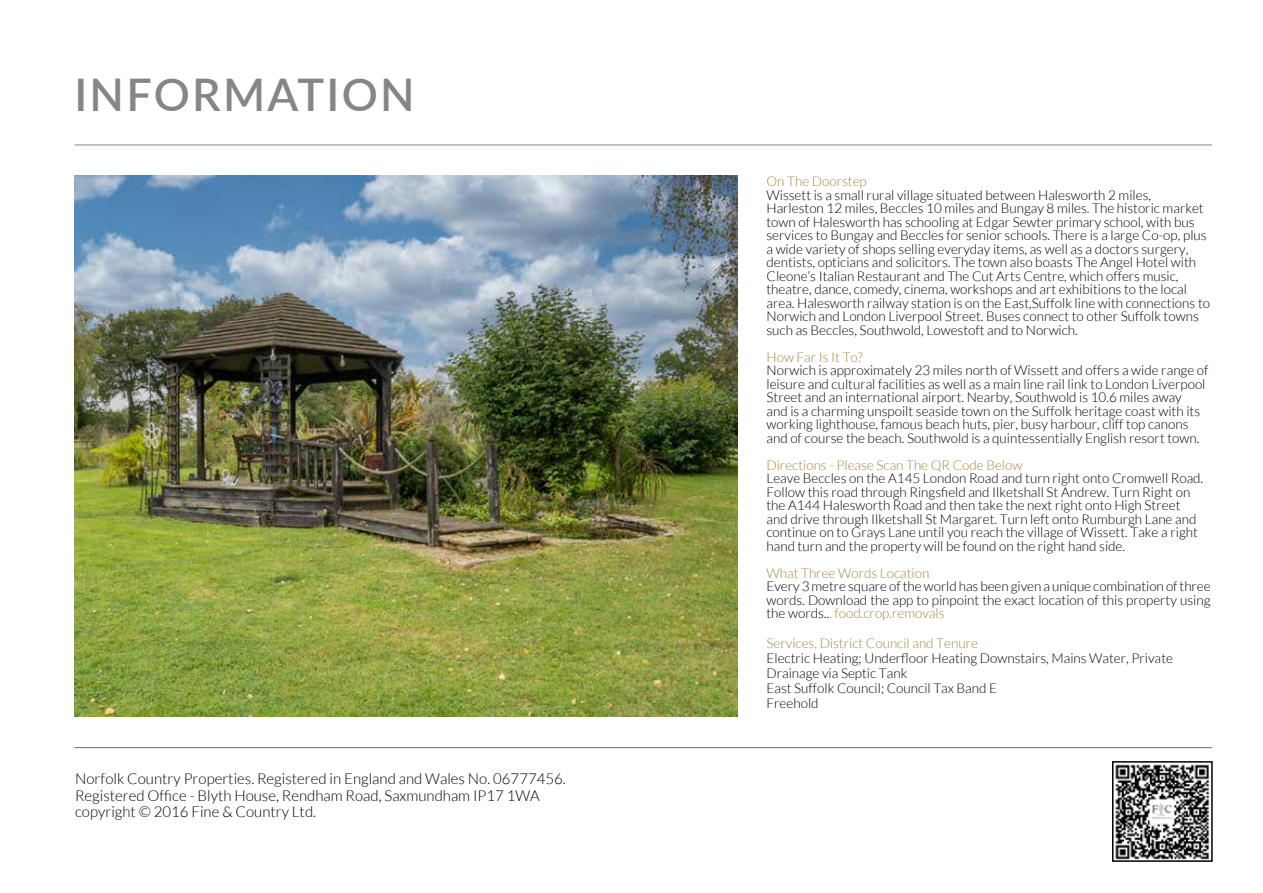
<style>
.page{position:relative;width:1263px;height:893px;background:#fff}
.page>*{position:absolute;margin:0;border:0;box-sizing:border-box;transform-origin:0 0}
.t1{font:600 45px "Lato";letter-spacing:.05em;color:#858689}
.t2{font:300 15px/16.5px "Lato";color:#000}
.t3{font:300 13.5px/13.5px "Lato";color:#000}
.t4{font:300 13.5px "Lato";color:#a18641}
.t5{font:300 13.5px "Lato";color:#a18642}
.s1{color:#a18642}
</style>
<div class="page">
<hr style="left:74px;top:747px;width:1138px;height:1px;background:#000">
<hr style="left:74px;top:145px;width:1138px;height:1px;background:#858689">
<img style="left:74px;top:175px;width:664px;height:541px">
<img style="left:1115px;top:764px;width:94px;height:95px">
<div style="left:1112px;top:761px;width:101px;height:101px;border:2px solid #000"></div>
<h1 class="t1" style="left:74px;top:62px;width:342px">INFORMATION</h1>
<p class="t2" style="left:75px;top:771px;width:492px">Norfolk Country Properties. Registered in England and Wales No. 06777456.<br>Registered Office - Blyth House, Rendham Road, Saxmundham IP17 1WA copyright © 2016 Fine &amp; Country Ltd.</p>
<p class="t4" style="left:766px;top:174px;width:102px">On The Doorstep</p>
<p class="t3" style="left:766px;top:188px;width:445px">Wissett is a small rural village situated between Halesworth 2 miles, Harleston 12 miles, Beccles 10 miles and Bungay 8 miles. The historic market town of Halesworth has schooling at Edgar Sewter primary school, with bus services to Bungay and Beccles for senior schools. There is a large Co-op, plus a wide variety of shops selling everyday items, as well as a doctors surgery, dentists, opticians and solicitors. The town also boasts The Angel Hotel with Cleone’s Italian Restaurant and The Cut Arts Centre, which offers music, theatre, dance, comedy, cinema, workshops and art exhibitions to the local area. Halesworth railway station is on the East,Suffolk line with connections to Norwich and London Liverpool Street. Buses connect to other Suffolk towns such as Beccles, Southwold, Lowestoft and to Norwich.</p>
<p class="t4" style="left:766px;top:350px;width:98px">How Far Is It To?</p>
<p class="t3" style="left:766px;top:364px;width:444px">Norwich is approximately 23 miles north of Wissett and offers a wide range of leisure and cultural facilities as well as a main line rail link to London Liverpool Street and an international airport. Nearby, Southwold is 10.6 miles away<br>and is a charming unspoilt seaside town on the Suffolk heritage coast with its working lighthouse, famous beach huts, pier, busy harbour, cliff top canons and of course the beach. Southwold is a quintessentially English resort town.</p>
<p class="t4" style="left:766px;top:458px;width:257px">Directions - Please Scan The QR Code Below</p>
<p class="t3" style="left:766px;top:472px;width:438px">Leave Beccles on the A145 London Road and turn right onto Cromwell Road.<br>Follow this road through Ringsfield and Ilketshall St Andrew. Turn Right on the A144 Halesworth Road and then take the next right onto High Street and drive through Ilketshall St Margaret. Turn left onto Rumburgh Lane and continue on to Grays Lane until you reach the village of Wissett. Take a right hand turn and the property will be found on the right hand side.</p>
<p class="t5" style="left:766px;top:566px;width:164px">What Three Words Location</p>
<p class="t3" style="left:766px;top:580px;width:446px;text-align:justify">Every 3 metre square of the world has been given a unique combination of three words. Download the app to pinpoint the exact location of this property using the words..<span class="s1">. food.crop.removals</span></p>
<p class="t4" style="left:766px;top:636px;width:213px">Services, District Council and Tenure</p>
<p class="t3" style="left:766px;top:651px;width:408px;line-height:15px">Electric Heating; Underfloor Heating Downstairs, Mains Water, Private Drainage via Septic Tank<br>East Suffolk Council; Council Tax Band E<br>Freehold</p>
</div>
